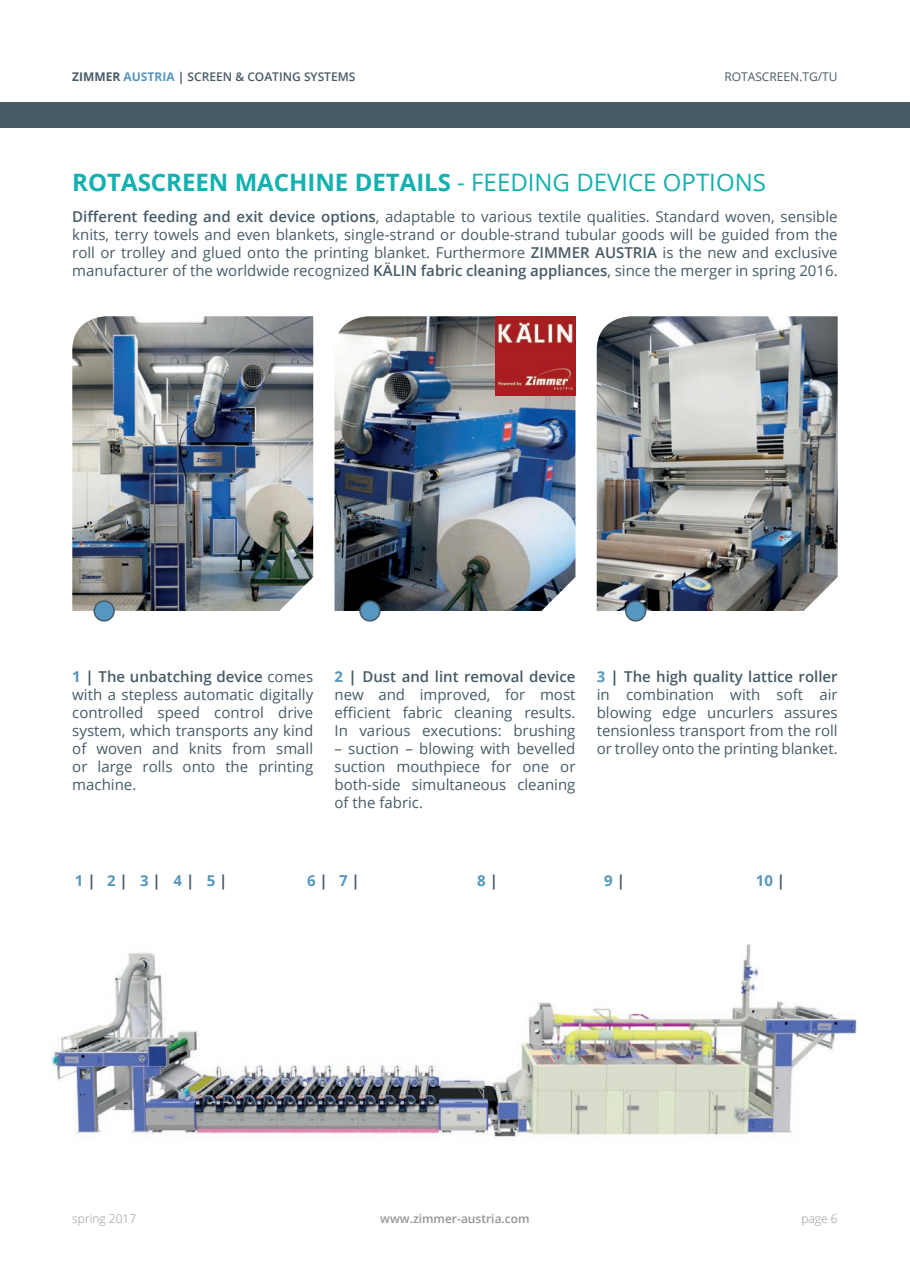
<style>
.page{position:relative;width:910px;height:1280px;background:#fff}
.page>*{position:absolute;margin:0;border:0;box-sizing:border-box;transform-origin:0 0}
.t1{font:700 24px "Open Sans";color:#12b0ae}
.t2{font:15px/18px "Open Sans";color:#465b67;text-align:justify}
.t3{font:700 15px "Open Sans";color:#5796be}
.t4{font:600 12px "Open Sans";color:#465b67}
.t5{font:600 12px "Open Sans";color:#939598}
.t6{font:12px "Open Sans";color:#465b67}
.t7{font:300 12px "Open Sans";color:#939598}
.s1{font-weight:700}
.s2{font-weight:700;color:#5796be}
.s3{font-weight:400}
.s4{font-weight:600}
.s5{color:#465b67}
</style>
<div class="page">
<div style="left:0;top:102px;width:910px;height:26px;background:#465b67"></div>
<img style="left:334px;top:316px;width:241px;height:295px">
<div style="left:360px;top:601px;width:20px;height:20px;background:#5796be;border-radius:50%"></div>
<div style="left:359px;top:600px;width:22px;height:22px;border:2px solid #465b67;border-radius:50%"></div>
<img style="left:72px;top:316px;width:241px;height:295px">
<img style="left:597px;top:316px;width:241px;height:295px">
<div style="left:626px;top:601px;width:20px;height:20px;background:#5796be;border-radius:50%"></div>
<div style="left:625px;top:600px;width:21px;height:22px;border:2px solid #465b67;border-radius:50%"></div>
<div style="left:94px;top:601px;width:20px;height:20px;background:#5796be;border-radius:50%"></div>
<div style="left:94px;top:600px;width:21px;height:22px;border:2px solid #465b67;border-radius:50%"></div>
<img style="left:51px;top:944px;width:806px;height:196px">
<img style="left:496px;top:316px;width:79px;height:80px">
<p class="t4" style="left:72px;top:69px;width:285px"><span class="s1">ZIMMER</span> <span class="s2">AUSTRIA</span> <span class="s1">|</span> SCREEN &amp; COATING SYSTEMS</p>
<p class="t6" style="left:724px;top:69px;width:115px">ROTASCREEN.TG/TU</p>
<h1 class="t1" style="left:72px;top:165px;width:695px">ROTASCREEN MACHINE DETAILS <span class="s3">- FEEDING DEVICE OPTIONS</span></h1>
<p class="t2" style="left:72px;top:207px;width:767px"><span class="s4">Different feeding and exit device options</span>, adaptable to various textile qualities. Standard woven, sensible knits, terry towels and even blankets, single-strand or double-strand tubular goods will be guided from the roll or trolley and glued onto the printing blanket. Furthermore <span class="s4">ZIMMER AUSTRIA</span> is the new and exclusive manufacturer of the worldwide recognized <span class="s4">KÄLIN fabric cleaning appliances</span>, since the merger in spring 2016.</p>
<p class="t2" style="left:72px;top:667px;width:242px"><span class="s2">1</span> <span class="s1">|</span> <span class="s4">The unbatching device</span> comes with a stepless automatic digitally controlled speed control drive system, which transports any kind of woven and knits from small or large rolls onto the printing machine.</p>
<p class="t2" style="left:597px;top:667px;width:242px"><span class="s2">3</span> <span class="s1">|</span> <span class="s4">The high quality lattice roller </span>in combination with soft air blowing edge uncurlers assures tensionless transport from the roll or trolley onto the printing blanket.</p>
<p class="t2" style="left:334px;top:667px;width:242px"><span class="s2">2</span> <span class="s1">|</span> <span class="s4">Dust and lint removal device </span>new and improved, for most efficient fabric cleaning results.<br>In various executions: brushing</p>
<p class="t2" style="left:334px;top:739px;width:242px">– suction – blowing with bevelled suction mouthpiece for one or both-side simultaneous cleaning of the fabric.</p>
<p class="t3" style="left:75px;top:870px;width:154px">1 <span class="s5">|</span>2 <span class="s5">|</span>3 <span class="s5">|</span>4 <span class="s5">|</span>5 <span class="s5">|</span></p>
<p class="t3" style="left:307px;top:870px;width:54px">6 <span class="s5">|</span> 7 <span class="s5">|</span></p>
<p class="t3" style="left:477px;top:870px;width:22px">8 <span class="s5">|</span></p>
<p class="t3" style="left:604px;top:870px;width:22px">9 <span class="s5">|</span></p>
<p class="t3" style="left:756px;top:870px;width:31px">10 <span class="s5">|</span></p>
<p class="t7" style="left:72px;top:1210px;width:65px">spring 2017</p>
<p class="t5" style="left:380px;top:1210px;width:151px">www.zimmer-austria.com</p>
<p class="t7" style="left:801px;top:1210px;width:38px">page 6</p>
</div>
